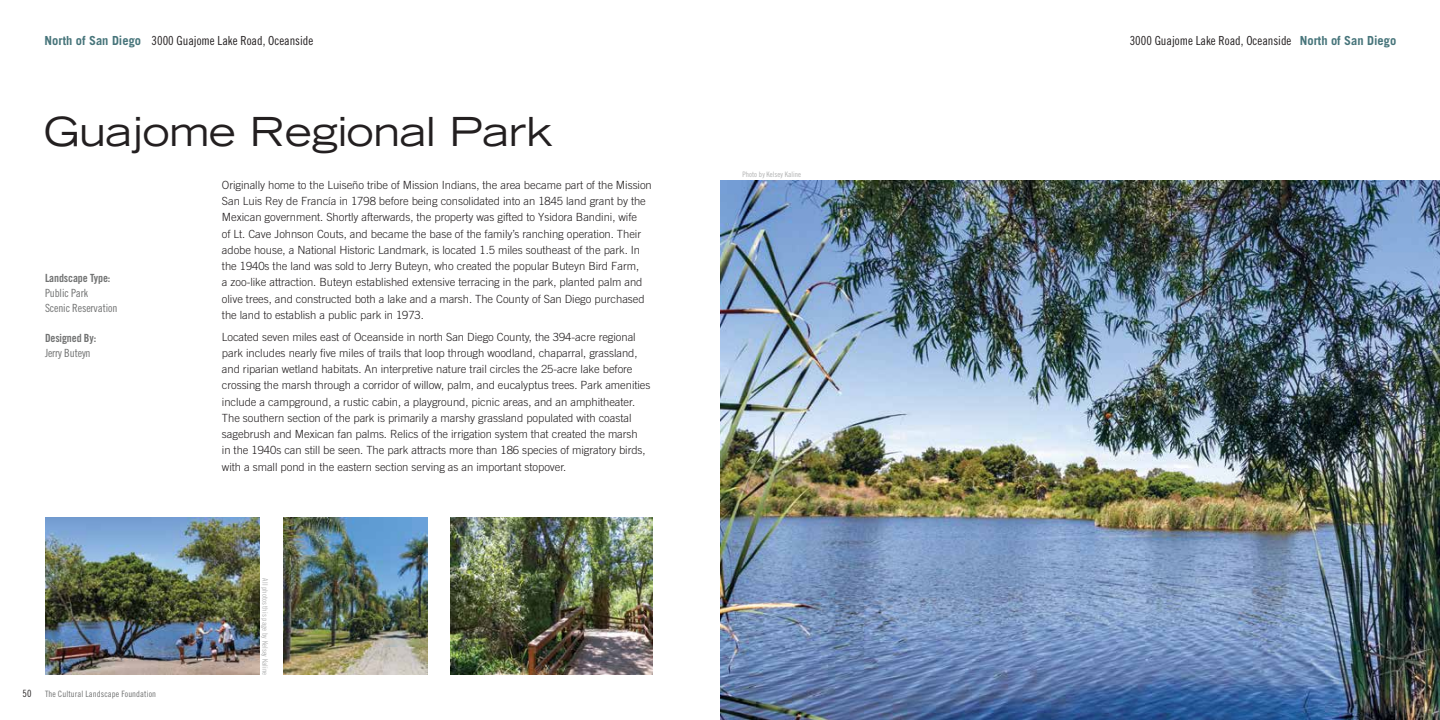
<style>
.page{position:relative;width:1440px;height:720px;background:#fff}
.page>*{position:absolute;margin:0;border:0;box-sizing:border-box;transform-origin:0 0}
.t1{font:expanded 40px "Trade Gothic LT Std";letter-spacing:-.005em;color:#231f20}
.t2{font:12.5px "Trade Gothic LT Std Cn 18";color:#231f20}
.t3{font:300 11.25px/16.2px "Trade Gothic LT Std";letter-spacing:-.005em;color:#231f20}
.t4{font:11.25px/15px "Trade Gothic LT Std Cn 18";letter-spacing:-.01em;color:#717272}
.t5{font:11.25px "Trade Gothic LT Std Bd Cn 20";letter-spacing:-.01em;color:#717272}
.t6{font:10px "Trade Gothic LT Std Cn 18";color:#231f20}
.t7{font:8.75px "Trade Gothic LT Std Cn 18";letter-spacing:.01em;color:#717272}
.t8{font:7.5px "Trade Gothic LT Std Cn 18";letter-spacing:.005em;color:#b0b1b1}
.s1{font-family:"Trade Gothic LT Std";font-weight:700;color:#46747a}
</style>
<div class="page">
<img style="left:720px;top:180px;width:720px;height:540px">
<img style="left:45px;top:518px;width:215px;height:157px">
<img style="left:283px;top:518px;width:144px;height:157px">
<img style="left:451px;top:518px;width:201px;height:157px">
<p class="t2" style="left:45px;top:34px;width:270px"><span class="s1">North of San Diego</span> 3000 Guajome Lake Road, Oceanside</p>
<h1 class="t1" style="left:44px;top:106px;width:511px">Guajome Regional Park</h1>
<p class="t5" style="left:45px;top:272px;width:67px">Landscape Type:</p>
<p class="t4" style="left:45px;top:286px;width:74px">Public Park<br>Scenic Reservation</p>
<p class="t5" style="left:45px;top:332px;width:53px">Designed By:</p>
<p class="t4" style="left:45px;top:346px;width:47px">Jerry Buteyn</p>
<p class="t6" style="left:22px;top:688px;width:10px">50</p>
<p class="t7" style="left:45px;top:689px;width:113px">The Cultural Landscape Foundation</p>
<p class="t3" style="left:222px;top:177px;width:431px">Originally home to the Luiseño tribe of Mission Indians, the area became part of the Mission San Luis Rey de Francía in 1798 before being consolidated into an 1845 land grant by the Mexican government. Shortly afterwards, the property was gifted to Ysidora Bandini, wife<br>of Lt. Cave Johnson Couts, and became the base of the family’s ranching operation. Their adobe house, a National Historic Landmark, is located 1.5 miles southeast of the park. In the 1940s the land was sold to Jerry Buteyn, who created the popular Buteyn Bird Farm,<br>a zoo-like attraction. Buteyn established extensive terracing in the park, planted palm and olive trees, and constructed both a lake and a marsh. The County of San Diego purchased the land to establish a public park in 1973.</p>
<p class="t3" style="left:222px;top:328px;width:430px">Located seven miles east of Oceanside in north San Diego County, the 394-acre regional park includes nearly five miles of trails that loop through woodland, chaparral, grassland, and riparian wetland habitats. An interpretive nature trail circles the 25-acre lake before crossing the marsh through a corridor of willow, palm, and eucalyptus trees. Park amenities include a campground, a rustic cabin, a playground, picnic areas, and an amphitheater.<br>The southern section of the park is primarily a marshy grassland populated with coastal sagebrush and Mexican fan palms. Relics of the irrigation system that created the marsh<br>in the 1940s can still be seen. The park attracts more than 186 species of migratory birds, with a small pond in the eastern section serving as an important stopover.</p>
<p class="t8" style="left:270px;top:578px;width:98px;rotate:90deg">All photos this page by Kelsey Kaline</p>
<p class="t8" style="left:742px;top:170px;width:60px">Photo by Kelsey Kaline</p>
<p class="t2" style="left:1130px;top:33px;width:268px">3000 Guajome Lake Road, Oceanside <span class="s1">North of San Diego</span></p>
</div>
